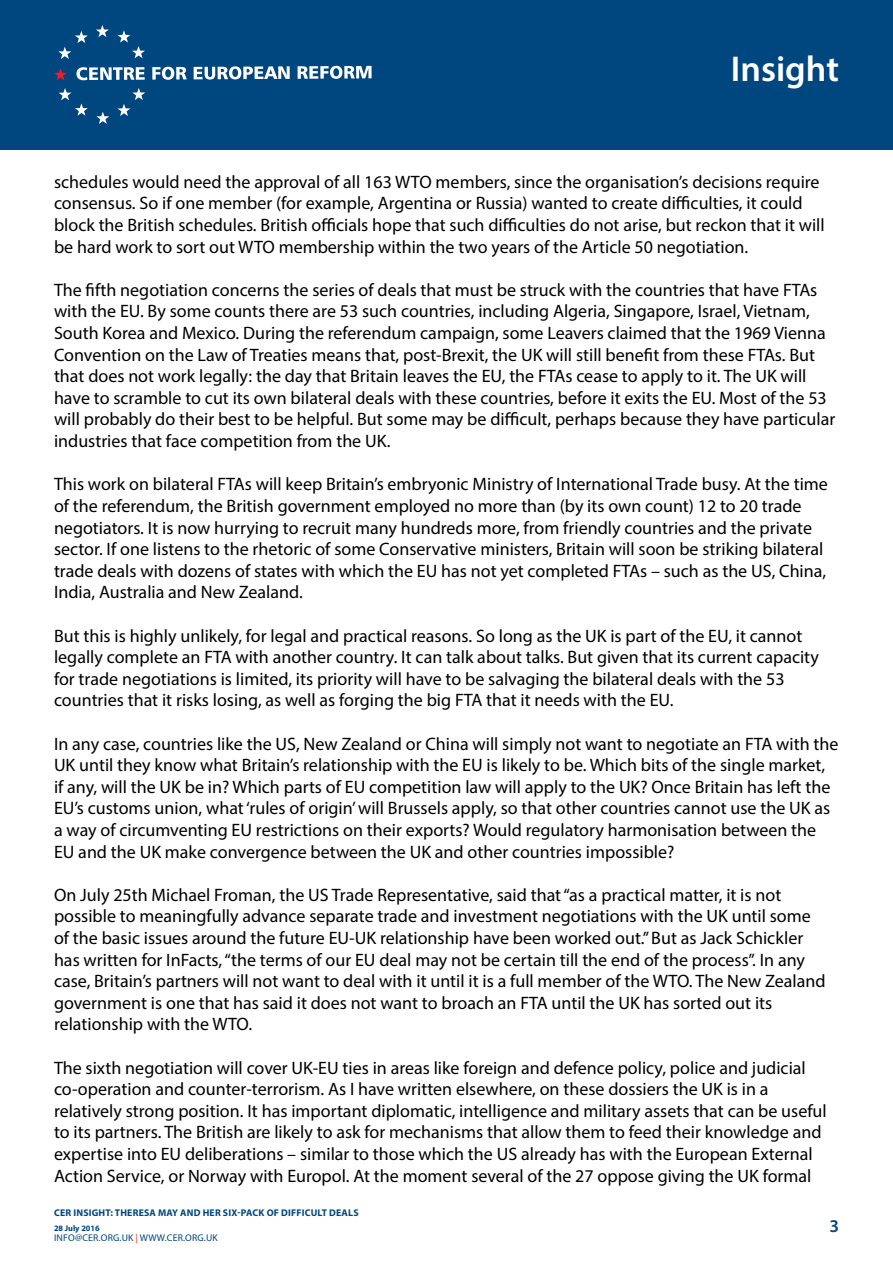
<style>
.page{position:relative;width:893px;height:1263px;background:#fff}
.page>*{position:absolute;margin:0;border:0;box-sizing:border-box;transform-origin:0 0}
.t1{font:600 36px "Myriad Pro";color:#fff}
.t2{font:18px/21.6px "Myriad Pro";color:#000}
.t3{font:600 18px "Myriad Pro";color:#00467f}
.t4{font:700 9.75px "Myriad Pro";letter-spacing:.02em;color:#00467f}
.t5{font:9.75px "Myriad Pro";letter-spacing:.02em;color:#00467f}
.t6{font:700 8.25px "Myriad Pro";color:#00467f}
.s1{color:#ee3124}
</style>
<div class="page">
<div style="left:0;top:0;width:893px;height:150px;background:#00467f"></div>
<svg style="left:96px;top:25px;width:13px;height:12px"></svg>
<svg style="left:118px;top:30px;width:27px;height:28px"></svg>
<svg style="left:118px;top:88px;width:27px;height:28px"></svg>
<svg style="left:96px;top:112px;width:13px;height:12px"></svg>
<svg style="left:59px;top:88px;width:29px;height:28px"></svg>
<svg style="left:58px;top:31px;width:30px;height:28px"></svg>
<svg style="left:54px;top:68px;width:13px;height:12px"></svg>
<svg style="left:76px;top:67px;width:69px;height:13px"></svg>
<svg style="left:152px;top:67px;width:35px;height:13px"></svg>
<svg style="left:194px;top:66px;width:96px;height:14px"></svg>
<svg style="left:298px;top:66px;width:74px;height:13px"></svg>
<h1 class="t1" style="left:731px;top:46px;width:110px">Insight</h1>
<p class="t2" style="left:54px;top:171px;width:772px">schedules would need the approval of all 163 WTO members, since the organisation’s decisions require consensus. So if one member (for example, Argentina or Russia) wanted to create difficulties, it could block the British schedules. British officials hope that such difficulties do not arise, but reckon that it will be hard work to sort out WTO membership within the two years of the Article 50 negotiation.</p>
<p class="t2" style="left:54px;top:279px;width:783px">The fifth negotiation concerns the series of deals that must be struck with the countries that have FTAs with the EU. By some counts there are 53 such countries, including Algeria, Singapore, Israel, Vietnam, South Korea and Mexico. During the referendum campaign, some Leavers claimed that the 1969 Vienna Convention on the Law of Treaties means that, post-Brexit, the UK will still benefit from these FTAs. But that does not work legally: the day that Britain leaves the EU, the FTAs cease to apply to it. The UK will have to scramble to cut its own bilateral deals with these countries, before it exits the EU. Most of the 53 will probably do their best to be helpful. But some may be difficult, perhaps because they have particular industries that face competition from the UK.</p>
<p class="t2" style="left:54px;top:473px;width:775px">This work on bilateral FTAs will keep Britain’s embryonic Ministry of International Trade busy. At the time of the referendum, the British government employed no more than (by its own count) 12 to 20 trade negotiators. It is now hurrying to recruit many hundreds more, from friendly countries and the private sector. If one listens to the rhetoric of some Conservative ministers, Britain will soon be striking bilateral trade deals with dozens of states with which the EU has not yet completed FTAs – such as the US, China, India, Australia and New Zealand.</p>
<p class="t2" style="left:54px;top:624px;width:766px">But this is highly unlikely, for legal and practical reasons. So long as the UK is part of the EU, it cannot legally complete an FTA with another country. It can talk about talks. But given that its current capacity for trade negotiations is limited, its priority will have to be salvaging the bilateral deals with the 53 countries that it risks losing, as well as forging the big FTA that it needs with the EU.</p>
<p class="t2" style="left:54px;top:732px;width:786px">In any case, countries like the US, New Zealand or China will simply not want to negotiate an FTA with the UK until they know what Britain’s relationship with the EU is likely to be. Which bits of the single market, if any, will the UK be in? Which parts of EU competition law will apply to the UK? Once Britain has left the EU’s customs union, what ‘rules of origin’ will Brussels apply, so that other countries cannot use the UK as a way of circumventing EU restrictions on their exports? Would regulatory harmonisation between the EU and the UK make convergence between the UK and other countries impossible?</p>
<p class="t2" style="left:54px;top:884px;width:773px">On July 25th Michael Froman, the US Trade Representative, said that “as a practical matter, it is not possible to meaningfully advance separate trade and investment negotiations with the UK until some of the basic issues around the future EU-UK relationship have been worked out.” But as Jack Schickler has written for InFacts, “the terms of our EU deal may not be certain till the end of the process”. In any case, Britain’s partners will not want to deal with it until it is a full member of the WTO. The New Zealand government is one that has said it does not want to broach an FTA until the UK has sorted out its relationship with the WTO.</p>
<p class="t2" style="left:54px;top:1056px;width:774px">The sixth negotiation will cover UK-EU ties in areas like foreign and defence policy, police and judicial co-operation and counter-terrorism. As I have written elsewhere, on these dossiers the UK is in a relatively strong position. It has important diplomatic, intelligence and military assets that can be useful to its partners. The British are likely to ask for mechanisms that allow them to feed their knowledge and expertise into EU deliberations – similar to those which the US already has with the European External Action Service, or Norway with Europol. At the moment several of the 27 oppose giving the UK formal</p>
<p class="t4" style="left:54px;top:1206px;width:73px">CER INSIGHT: THERES</p>
<p class="t4" style="left:150px;top:1206px;width:60px">A MAY AND HER</p>
<p class="t4" style="left:223px;top:1206px;width:136px">SIX-PACK OF DIFFICULT DEALS</p>
<p class="t6" style="left:54px;top:1223px;width:47px">28 JULY 2016</p>
<p class="t5" style="left:54px;top:1232px;width:6px">info</p>
<p class="t5" style="left:75px;top:1232px;width:33px">@cer.org</p>
<p class="t5" style="left:120px;top:1232px;width:100px">.uk <span class="s1">|</span> WWW.CER.ORG.UK</p>
<p class="t3" style="left:829px;top:1214px;width:11px">3</p>
</div>
